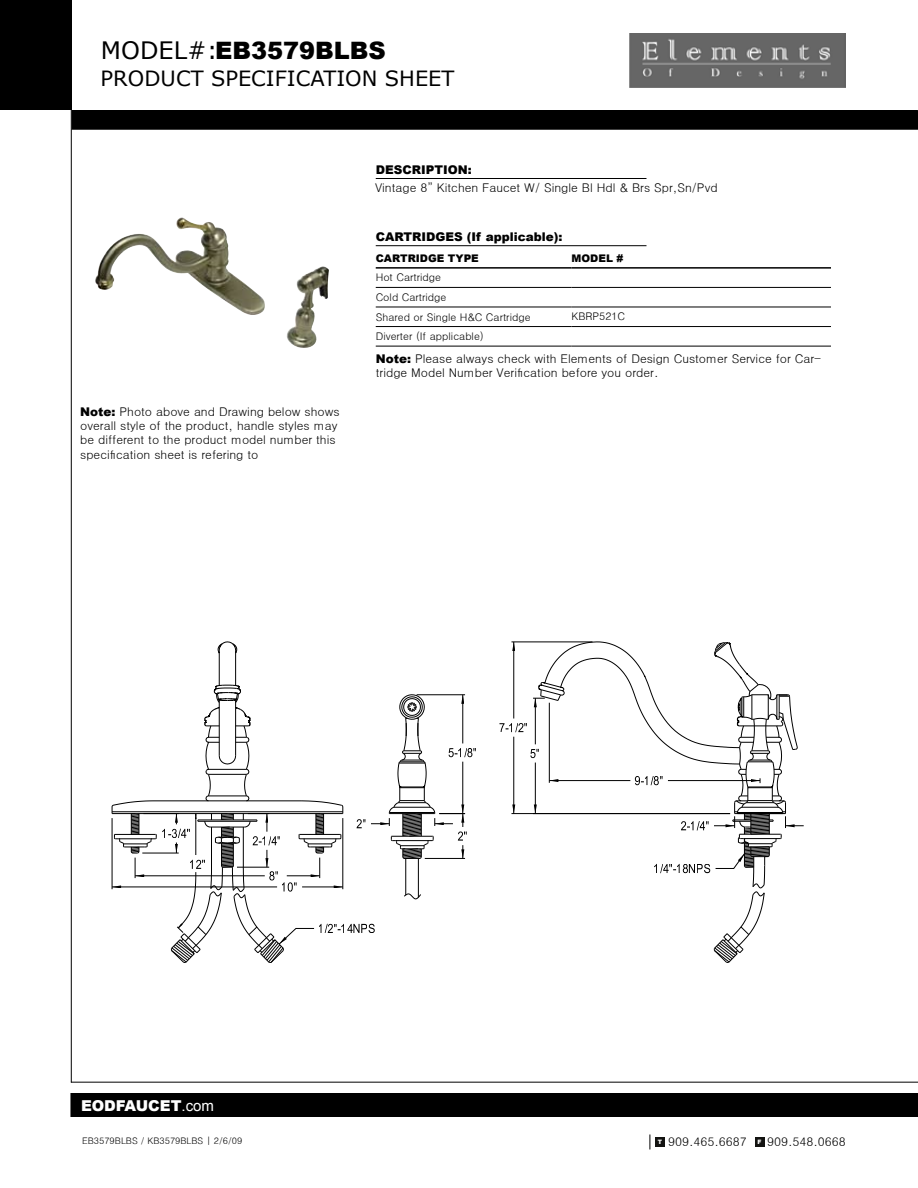
<style>
.page{position:relative;width:918px;height:1188px;background:#fff}
.page>*{position:absolute;margin:0;border:0;box-sizing:border-box;transform-origin:0 0}
.t1{font:900 24px "Arial";color:#000}
.t2{font:21px "Verdana";color:#000}
.t3{font:900 15px "Arial";color:#fff}
.t4{font:12px/14.4px "Dotum";color:#000}
.t5{font:900 12px "Arial";color:#000}
.t6{font:10.5px/19.5px "Dotum";color:#000}
.t7{font:900 10.5px "Arial";color:#000}
.t8{font:9px "Dotum";color:#000}
.t9{font:900 6px "Arial";color:#fff}
.s1{font-family:"Verdana";font-weight:400}
.s2{font-family:"Arial";font-weight:900}
.s3{font-weight:400}
</style>
<div class="page">
<svg style="left:650px;top:1134px;width:1px;height:15px"></svg>
<div style="left:655px;top:1137px;width:10px;height:9px;background:#131311"></div>
<div style="left:755px;top:1137px;width:9px;height:9px;background:#131311"></div>
<div style="left:0;top:0;width:72px;height:110px;background:#000"></div>
<hr style="left:71px;top:87px;width:1px;height:996px;background:#000">
<div style="left:71px;top:1094px;width:846px;height:22px;background:#000"></div>
<div style="left:70px;top:1093px;width:848px;height:24px;border:2px solid #000"></div>
<hr style="left:71px;top:1082px;width:847px;height:1px;background:#000">
<img style="left:630px;top:33px;width:216px;height:54px">
<div style="left:72px;top:111px;width:845px;height:18px;background:#000"></div>
<div style="left:72px;top:110px;width:846px;height:20px;border:2px solid #000"></div>
<hr style="left:376px;top:178px;width:270px;height:1px;background:#000">
<hr style="left:376px;top:245px;width:270px;height:1px;background:#000">
<hr style="left:376px;top:267px;width:196px;height:2px;background:#000">
<hr style="left:572px;top:267px;width:259px;height:2px;background:#000">
<hr style="left:376px;top:287px;width:196px;height:1px;background:#000">
<hr style="left:572px;top:287px;width:259px;height:1px;background:#000">
<hr style="left:376px;top:307px;width:196px;height:1px;background:#000">
<hr style="left:572px;top:307px;width:259px;height:1px;background:#000">
<hr style="left:376px;top:326px;width:196px;height:1px;background:#000">
<hr style="left:572px;top:326px;width:259px;height:1px;background:#000">
<hr style="left:376px;top:346px;width:196px;height:1px;background:#000">
<hr style="left:572px;top:346px;width:259px;height:1px;background:#000">
<img style="left:95px;top:217px;width:234px;height:131px">
<hr style="left:235px;top:650px;width:1px;height:36px;background:#000">
<svg style="left:218px;top:642px;width:19px;height:11px"></svg>
<hr style="left:219px;top:650px;width:1px;height:36px;background:#000">
<svg style="left:112px;top:685px;width:364px;height:278px"></svg>
<svg style="left:499px;top:642px;width:305px;height:321px"></svg>
<p class="t1" style="left:101px;top:33px;width:286px"><span class="s1">MODEL#:</span>EB3579BLBS</p>
<p class="t2" style="left:101px;top:65px;width:355px">PRODUCT SPECIFICATION SHEET</p>
<p class="t5" style="left:376px;top:161px;width:97px">DESCRIPTION:</p>
<p class="t4" style="left:375px;top:181px;width:344px">Vintage 8” Kitchen Faucet W/ Single Bl Hdl &amp; Brs Spr,Sn/Pvd</p>
<p class="t4" style="left:80px;top:404px;width:261px"><span class="s2">Note:</span> Photo above and Drawing below shows overall style of the product, handle styles may be different to the product model number this specification sheet is refering to</p>
<p class="t5" style="left:376px;top:228px;width:188px">CARTRIDGES (If applicable):</p>
<p class="t7" style="left:376px;top:250px;width:105px">CARTRIDGE TYPE</p>
<p class="t7" style="left:572px;top:250px;width:53px">MODEL #</p>
<p class="t6" style="left:376px;top:268px;width:156px">Hot Cartridge<br>Cold Cartridge<br>Shared or Single H&amp;C Cartridge<br>Diverter (If applicable)</p>
<p class="t4" style="left:376px;top:351px;width:447px"><span class="s2">Note:</span> Please always check with Elements of Design Customer Service for Car&shy;tridge Model Number Verification before you order.</p>
<p class="t6" style="left:572px;top:306px;width:55px">KBRP521C</p>
<p class="t3" style="left:81px;top:1095px;width:135px">EODFAUCET<span class="s3">.com</span></p>
<p class="t8" style="left:82px;top:1136px;width:162px">EB3579BLBS / KB3579BLBS | 2/6/09</p>
<p class="t4" style="left:658px;top:1134px;width:91px"><sup>T</sup> 909.465.6687</p>
<p class="t4" style="left:767px;top:1134px;width:80px">909.548.0668</p>
<p class="t9" style="left:758px;top:1137px;width:6px">F</p>
</div>
